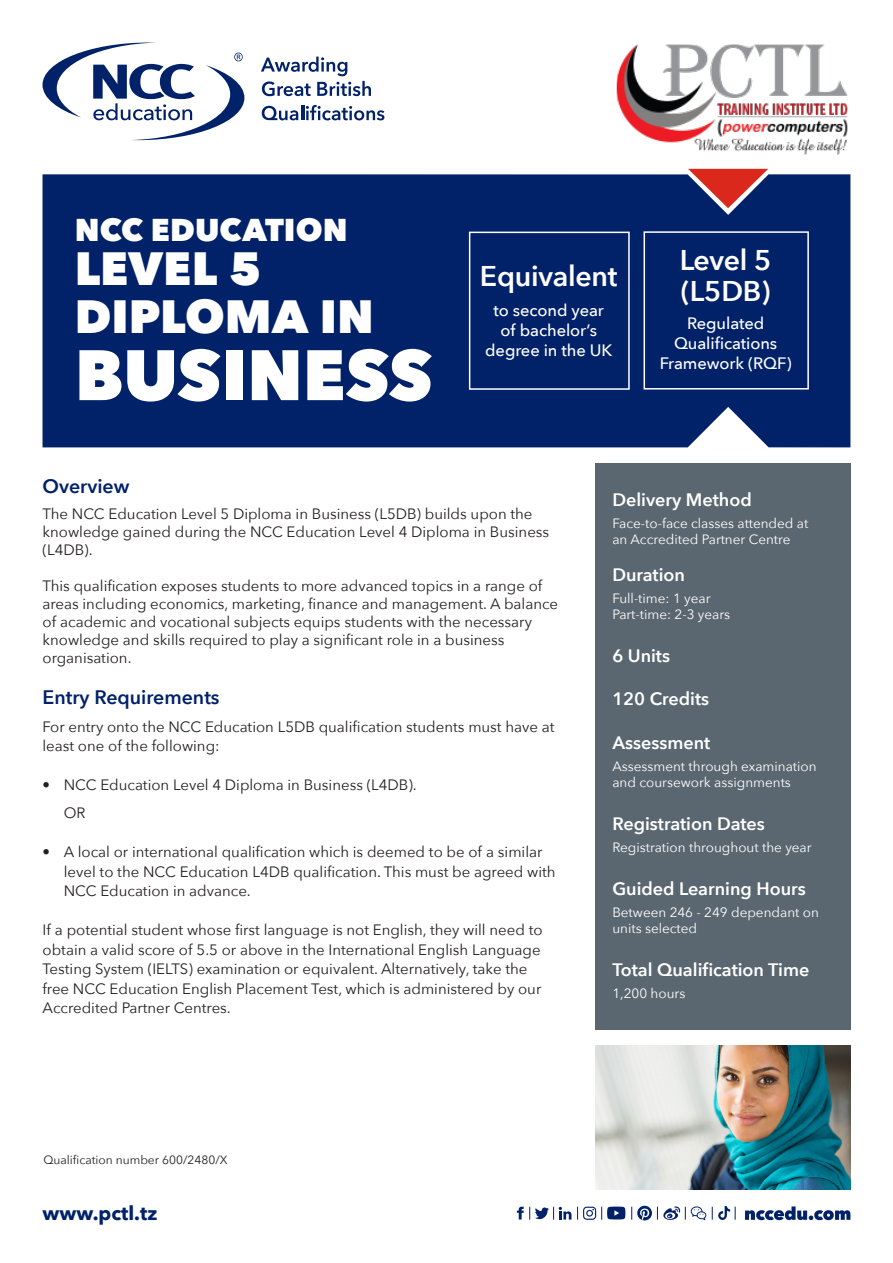
<style>
.page{position:relative;width:893px;height:1263px;background:#fff}
.page>*{position:absolute;margin:0;border:0;box-sizing:border-box;transform-origin:0 0}
.t1{font:800 70.5px "Avenir Next";letter-spacing:-.005em;color:#fff}
.t2{font:800 46.5px "Avenir Next";color:#fff}
.t3{font:800 31.5px "Avenir Next";color:#fff}
.t4{font:600 28.5px/30.6px "Avenir Next";letter-spacing:-.01em;color:#fff}
.t5{font:600 19.5px "Avenir Next";color:#012169}
.t6{font:700 19.5px "Avenir Next";color:#012169}
.t7{font:600 18px "Avenir Next";color:#fff}
.t8{font:500 16.5px/19.8px "Avenir Next";letter-spacing:-.005em;color:#fff;text-align:center}
.t9{font:15px/19.5px "Avenir Next";color:#231f20}
.t10{font:13.5px/15.8px "Avenir Next";color:#fff}
.t11{font:12px "Avenir Next";color:#231f20}
</style>
<div class="page">
<div style="left:43px;top:174px;width:807px;height:273px;background:#012169"></div>
<div style="left:643px;top:231px;width:166px;height:158px;border:2px solid #fff"></div>
<svg style="left:261px;top:57px;width:110px;height:39px"></svg>
<svg style="left:262px;top:106px;width:36px;height:14px"></svg>
<hr style="left:301px;top:105px;width:3px;height:15px;background:#012169">
<svg style="left:306px;top:105px;width:78px;height:15px"></svg>
<svg style="left:43px;top:43px;width:201px;height:97px"></svg>
<svg style="left:688px;top:169px;width:80px;height:39px"></svg>
<div style="left:469px;top:232px;width:161px;height:158px;border:2px solid #fff"></div>
<div style="left:595px;top:463px;width:255px;height:567px;background:#5b6770"></div>
<svg style="left:745px;top:1206px;width:105px;height:14px"></svg>
<svg style="left:517px;top:1207px;width:54px;height:13px"></svg>
<svg style="left:577px;top:1206px;width:48px;height:14px"></svg>
<svg style="left:631px;top:1206px;width:75px;height:15px"></svg>
<svg style="left:712px;top:1206px;width:24px;height:14px"></svg>
<img style="left:595px;top:1046px;width:255px;height:143px">
<img style="left:616px;top:44px;width:232px;height:111px">
<p class="t3" style="left:75px;top:211px;width:274px">NCC EDUCATION</p>
<p class="t2" style="left:75px;top:239px;width:188px">LEVEL 5</p>
<p class="t2" style="left:75px;top:287px;width:301px">DIPLOMA IN</p>
<p class="t1" style="left:75px;top:332px;width:359px">BUSINESS</p>
<p class="t4" style="left:480px;top:260px;width:139px">Equivalent</p>
<p class="t8" style="left:494px;top:300px;width:112px">to second year</p>
<p class="t8" style="left:500px;top:320px;width:98px">of bachelor’s</p>
<p class="t8" style="left:485px;top:339px;width:129px">degree in the UK</p>
<p class="t4" style="left:680px;top:244px;width:93px">Level 5 (L5DB)</p>
<p class="t8" style="left:660px;top:313px;width:133px">Regulated<br>Qualifications<br>Framework (RQF)</p>
<p class="t5" style="left:43px;top:469px;width:88px">Overview</p>
<p class="t9" style="left:43px;top:504px;width:508px;line-height:18px">The NCC Education Level 5 Diploma in Business (L5DB) builds upon the knowledge gained during the NCC Education Level 4 Diploma in Business (L4DB).</p>
<p class="t9" style="left:43px;top:576px;width:517px;line-height:18px">This qualification exposes students to more advanced topics in a range of areas including economics, marketing, finance and management. A balance of academic and vocational subjects equips students with the necessary knowledge and skills required to play a significant role in a business organisation.</p>
<p class="t5" style="left:43px;top:680px;width:179px">Entry Requirements</p>
<p class="t9" style="left:43px;top:716px;width:513px">For entry onto the NCC Education L5DB qualification students must have at least one of the following:</p>
<p class="t9" style="left:43px;top:774px;width:376px">• NCC Education Level 4 Diploma in Business (L4DB).</p>
<p class="t9" style="left:64px;top:802px;width:23px">OR</p>
<p class="t9" style="left:64px;top:841px;width:493px;text-indent:-21px">• A local or international qualification which is deemed to be of a similar level to the NCC Education L4DB qualification. This must be agreed with<br>NCC Education in advance.</p>
<p class="t9" style="left:43px;top:919px;width:502px">If a potential student whose first language is not English, they will need to obtain a valid score of 5.5 or above in the International English Language Testing System (IELTS) examination or equivalent. Alternatively, take the free NCC Education English Placement Test, which is administered by our Accredited Partner Centres.</p>
<p class="t7" style="left:612px;top:484px;width:141px">Delivery Method</p>
<p class="t10" style="left:612px;top:515px;width:197px">Face-to-face classes attended at an Accredited Partner Centre</p>
<p class="t7" style="left:612px;top:559px;width:74px">Duration</p>
<p class="t10" style="left:612px;top:590px;width:100px">Full-time: 1 year</p>
<p class="t10" style="left:612px;top:606px;width:119px">Part-time: 2-3 years</p>
<p class="t7" style="left:612px;top:640px;width:59px">6 Units</p>
<p class="t7" style="left:612px;top:684px;width:98px">120 Credits</p>
<p class="t7" style="left:612px;top:727px;width:99px">Assessment</p>
<p class="t10" style="left:612px;top:758px;width:206px">Assessment through examination and coursework assignments</p>
<p class="t7" style="left:612px;top:808px;width:154px">Registration Dates</p>
<p class="t10" style="left:612px;top:839px;width:201px">Registration throughout the year</p>
<p class="t7" style="left:612px;top:873px;width:195px">Guided Learning Hours</p>
<p class="t10" style="left:612px;top:904px;width:208px">Between 246 - 249 dependant on units selected</p>
<p class="t7" style="left:612px;top:954px;width:199px">Total Qualification Time</p>
<p class="t10" style="left:612px;top:985px;width:75px">1,200 hours</p>
<p class="t11" style="left:43px;top:1150px;width:186px">Qualification number 600/2480/X</p>
<p class="t6" style="left:43px;top:1197px;width:116px">www.pctl.tz</p>
</div>
